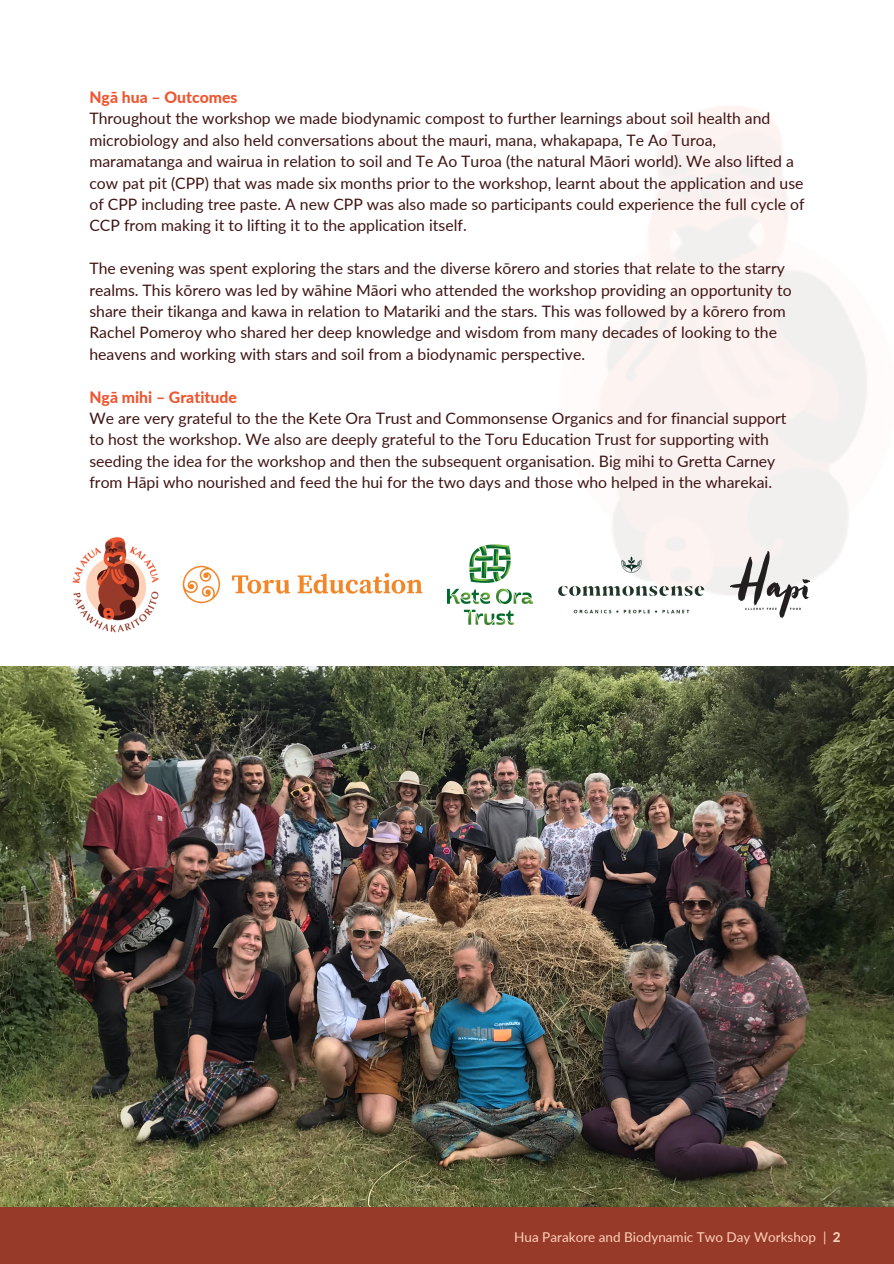
<style>
.page{position:relative;width:894px;height:1264px;background:#fff}
.page>*{position:absolute;margin:0;border:0;box-sizing:border-box;transform-origin:0 0}
.t1{font:15.75px/21.5px "Lato";color:#3f1413}
.t2{font:800 15.75px "Lato";color:#ed5631}
.t3{font:13.5px "Lato";color:#fdd1b7}
.s1{font-weight:800}
</style>
<div class="page">
<img style="left:532px;top:106px;width:335px;height:498px">
<img style="left:0;top:666px;width:893px;height:541px">
<div style="left:0;top:1207px;width:893px;height:56px;background:#983a2a"></div>
<img style="left:73px;top:536px;width:85px;height:96px">
<img style="left:447px;top:544px;width:85px;height:81px">
<img style="left:547px;top:546px;width:168px;height:68px">
<img style="left:182px;top:565px;width:241px;height:39px">
<img style="left:727px;top:541px;width:86px;height:77px">
<p class="t2" style="left:89px;top:87px;width:150px">Ngā hua – Outcomes</p>
<p class="t1" style="left:89px;top:108px;width:716px">Throughout the workshop we made biodynamic compost to further learnings about soil health and microbiology and also held conversations about the mauri, mana, whakapapa, Te Ao Turoa, maramatanga and wairua in relation to soil and Te Ao Turoa (the natural Māori world). We also lifted a cow pat pit (CPP) that was made six months prior to the workshop, learnt about the application and use of CPP including tree paste. A new CPP was also made so participants could experience the full cycle of CCP from making it to lifting it to the application itself.</p>
<p class="t1" style="left:89px;top:257px;width:703px">The evening was spent exploring the stars and the diverse kōrero and stories that relate to the starry realms. This kōrero was led by wāhine Māori who attended the workshop providing an opportunity to share their tikanga and kawa in relation to Matariki and the stars. This was followed by a kōrero from Rachel Pomeroy who shared her deep knowledge and wisdom from many decades of looking to the heavens and working with stars and soil from a biodynamic perspective.</p>
<p class="t2" style="left:89px;top:387px;width:149px">Ngā mihi – Gratitude</p>
<p class="t1" style="left:89px;top:407px;width:698px">We are very grateful to the the Kete Ora Trust and Commonsense Organics and for financial support to host the workshop. We also are deeply grateful to the Toru Education Trust for supporting with seeding the idea for the workshop and then the subsequent organisation. Big mihi to Gretta Carney from Hāpi who nourished and feed the hui for the two days and those who helped in the wharekai.</p>
<p class="t3" style="left:514px;top:1228px;width:328px">Hua Parakore and Biodynamic Two Day Workshop | <span class="s1">2</span></p>
</div>
